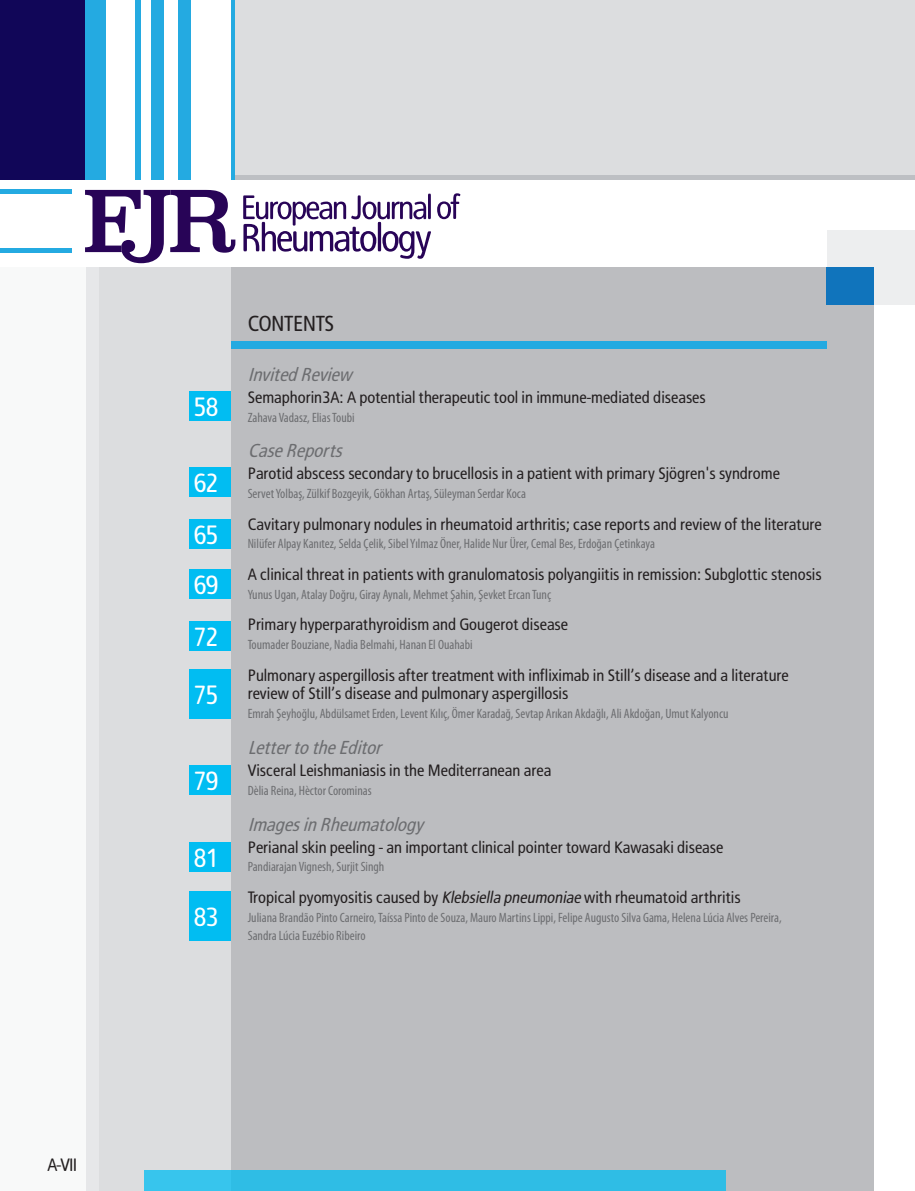
<style>
.page{position:relative;width:915px;height:1191px;background:#fff}
.page>*{position:absolute;margin:0;border:0;box-sizing:border-box;transform-origin:0 0}
.t1{font:26.25px "Rotokas";letter-spacing:-.04em;color:#fff}
.t2{font:21.75px "Rotokas";letter-spacing:-.02em;color:#231f20}
.t3{font:italic 18.75px "Rotokas";color:#6c6d70}
.t4{font:18px "Rotokas";color:#231f20}
.t5{font:16.5px/18.8px "Rotokas";color:#231f20}
.t6{font:condensed 13.5px/18.8px "Myriad Pro";color:#6c6d70}
.s1{font-style:italic}
</style>
<div class="page">
<div style="left:0;top:0;width:92px;height:179px;background:#110658"></div>
<div style="left:85px;top:0;width:20px;height:179px;background:#24aae1"></div>
<div style="left:135px;top:0;width:6px;height:179px;background:#24aae1"></div>
<div style="left:151px;top:0;width:12px;height:179px;background:#24aae1"></div>
<div style="left:178px;top:0;width:12px;height:179px;background:#24aae1"></div>
<hr style="left:231px;top:0;width:4px;height:179px;background:#24aae1">
<div style="left:235px;top:0;width:679px;height:179px;background:#dcdddf"></div>
<hr style="left:235px;top:175px;width:679px;height:4px;background:#bdbfc3">
<hr style="left:0;top:190px;width:71px;height:4px;background:#24aae1">
<hr style="left:0;top:248px;width:71px;height:4px;background:#24aae1">
<svg style="left:85px;top:190px;width:150px;height:73px"></svg>
<svg style="left:437px;top:193px;width:23px;height:26px"></svg>
<svg style="left:243px;top:194px;width:188px;height:65px"></svg>
<div style="left:826px;top:230px;width:88px;height:75px;background:#edeeef"></div>
<div style="left:86px;top:268px;width:145px;height:923px;background:#dcdddf"></div>
<div style="left:0;top:268px;width:99px;height:923px;background:#f2f3f4"></div>
<div style="left:231px;top:268px;width:642px;height:923px;background:#bcbdc0"></div>
<div style="left:825px;top:268px;width:48px;height:37px;background:#1074bc"></div>
<div style="left:231px;top:342px;width:594px;height:7px;background:#24aae1"></div>
<div style="left:144px;top:1170px;width:581px;height:21px;background:#2fbde5"></div>
<div style="left:189px;top:467px;width:42px;height:30px;background:#01bdf2"></div>
<div style="left:189px;top:569px;width:42px;height:30px;background:#01bdf2"></div>
<div style="left:189px;top:519px;width:42px;height:30px;background:#01bdf2"></div>
<div style="left:189px;top:621px;width:42px;height:30px;background:#01bdf2"></div>
<div style="left:189px;top:765px;width:42px;height:30px;background:#01bdf2"></div>
<div style="left:189px;top:842px;width:42px;height:30px;background:#01bdf2"></div>
<div style="left:189px;top:669px;width:42px;height:49px;background:#01bdf2"></div>
<div style="left:189px;top:891px;width:42px;height:49px;background:#01bdf2"></div>
<div style="left:189px;top:391px;width:42px;height:30px;background:#01bdf2"></div>
<p class="t4" style="left:47px;top:1153px;width:31px">A-VII</p>
<p class="t1" style="left:193px;top:391px;width:27px">58</p>
<p class="t1" style="left:193px;top:467px;width:27px">62</p>
<p class="t1" style="left:193px;top:519px;width:27px">65</p>
<p class="t1" style="left:193px;top:568px;width:27px">69</p>
<p class="t1" style="left:193px;top:620px;width:27px">72</p>
<p class="t1" style="left:193px;top:678px;width:27px">75</p>
<p class="t1" style="left:193px;top:764px;width:27px">79</p>
<p class="t1" style="left:193px;top:841px;width:27px">81</p>
<p class="t1" style="left:193px;top:900px;width:27px">83</p>
<p class="t2" style="left:247px;top:310px;width:88px">CONTENTS</p>
<p class="t3" style="left:247px;top:362px;width:111px">InvitedReview</p>
<p class="t5" style="left:247px;top:387px;width:459px">Semaphorin3A: A potential therapeutic tool in immune-mediated diseases</p>
<p class="t6" style="left:247px;top:407px;width:108px">Zahava Vadasz, Elias Toubi</p>
<p class="t3" style="left:247px;top:439px;width:101px">CaseReports</p>
<p class="t5" style="left:247px;top:464px;width:533px">Parotid abscess secondary to brucellosis in a patient with primary Sjögren's syndrome</p>
<p class="t6" style="left:247px;top:484px;width:280px">Servet Yolbaş, Zülkif Bozgeyik, Gökhan Artaş, Süleyman Serdar Koca</p>
<p class="t5" style="left:247px;top:514px;width:575px">Cavitary pulmonary nodules in rheumatoid arthritis; case reports and review of the literature</p>
<p class="t6" style="left:247px;top:534px;width:408px">Nilüfer Alpay Kanıtez, Selda Çelik, Sibel Yılmaz Öner, Halide Nur Ürer, Cemal Bes, Erdoğan Çetinkaya</p>
<p class="t5" style="left:247px;top:564px;width:575px">A clinical threat in patients with granulomatosis polyangiitis in remission: Subglottic stenosis</p>
<p class="t6" style="left:247px;top:585px;width:305px">Yunus Ugan, Atalay Doğru, Giray Aynalı, Mehmet Şahin, Şevket Ercan Tunç</p>
<p class="t5" style="left:247px;top:615px;width:322px">Primary hyperparathyroidism and Gougerot disease</p>
<p class="t6" style="left:247px;top:635px;width:226px">Toumader Bouziane, Nadia Belmahi, Hanan El Ouahabi</p>
<p class="t5" style="left:247px;top:665px;width:542px">Pulmonary aspergillosis after treatment with infliximab in Still’s disease and a literature review of Still’s disease and pulmonary aspergillosis</p>
<p class="t6" style="left:247px;top:704px;width:482px">Emrah Şeyhoğlu, Abdülsamet Erden, Levent Kılıç, Ömer Karadağ, Sevtap Arıkan Akdağlı, Ali Akdoğan, Umut Kalyoncu</p>
<p class="t3" style="left:247px;top:736px;width:141px">LettertotheEditor</p>
<p class="t5" style="left:247px;top:760px;width:305px">Visceral Leishmaniasis in the Mediterranean area</p>
<p class="t6" style="left:247px;top:780px;width:125px">Dèlia Reina, Hèctor Corominas</p>
<p class="t3" style="left:247px;top:812px;width:182px">ImagesinRheumatology</p>
<p class="t5" style="left:247px;top:837px;width:477px">Perianal skin peeling - an important clinical pointer toward Kawasaki disease</p>
<p class="t6" style="left:247px;top:857px;width:138px">Pandiarajan Vignesh, Surjit Singh</p>
<p class="t5" style="left:247px;top:887px;width:494px">Tropical pyomyositis caused by <span class="s1">Klebsiella pneumoniae</span> with rheumatoid arthritis</p>
<p class="t6" style="left:247px;top:907px;width:535px">Juliana Brandão Pinto Carneiro, Taíssa Pinto de Souza, Mauro Martins Lippi, Felipe Augusto Silva Gama, Helena Lúcia Alves Pereira,<br>Sandra Lúcia Euzébio Ribeiro</p>
</div>
